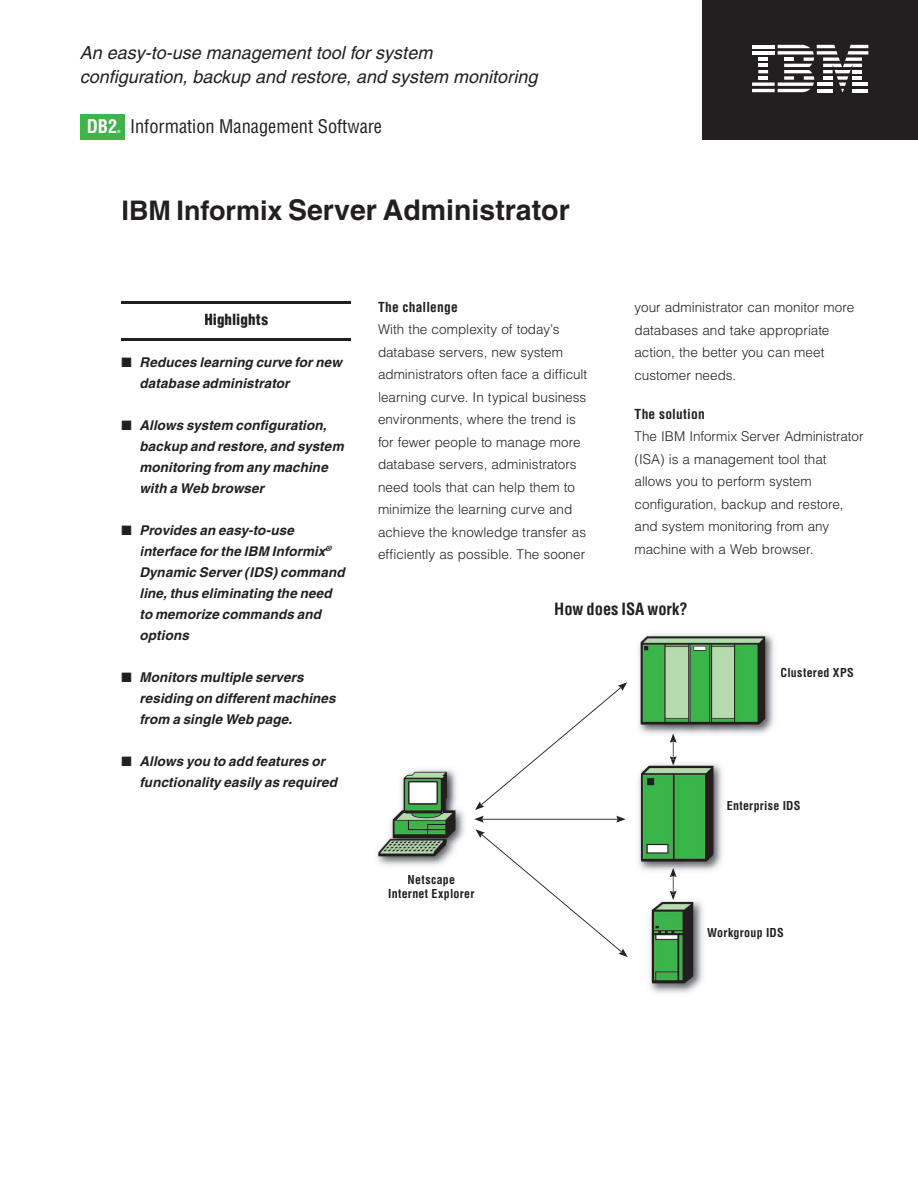
<style>
.page{position:relative;width:918px;height:1188px;background:#fff}
.page>*{position:absolute;margin:0;border:0;box-sizing:border-box;transform-origin:0 0}
.t1{font:700 28.5px "Helvetica";color:#231f20}
.t2{font:condensed 18.3px "Helvetica";color:#231f20}
.t3{font:700 condensed 18.3px "Helvetica";color:#fff}
.t4{font:italic 18px/24px "Helvetica";color:#231f20}
.t5{font:700 condensed 16.5px "Helvetica";color:#231f20}
.t6{font:900 condensed 15px "Helvetica";letter-spacing:.005em;color:#231f20}
.t7{font:300 13.5px/22.5px "IBM Helvetica";color:#231f20}
.t8{font:italic 700 13.5px/21px "Helvetica";letter-spacing:.01em;color:#231f20}
.t9{font:700 condensed 13.5px "Helvetica";letter-spacing:.015em;color:#231f20}
.t10{font:700 condensed 12px/13.5px "Helvetica";letter-spacing:.025em;color:#231f20;text-align:center}
.t11{font:700 condensed 4.2px "Helvetica";color:#fff}
.s1{font-size:27px}
</style>
<div class="page">
<div style="left:702px;top:0;width:216px;height:140px;background:#231f20"></div>
<hr style="left:752px;top:45px;width:23px;height:3px;background:#fff">
<hr style="left:752px;top:51px;width:23px;height:4px;background:#fff">
<svg style="left:758px;top:58px;width:10px;height:15px"></svg>
<hr style="left:758px;top:76px;width:10px;height:4px;background:#fff">
<hr style="left:752px;top:83px;width:23px;height:3px;background:#fff">
<svg style="left:778px;top:45px;width:90px;height:47px"></svg>
<hr style="left:817px;top:89px;width:16px;height:3px;background:#fff">
<hr style="left:752px;top:89px;width:23px;height:3px;background:#fff">
<div style="left:81px;top:114px;width:44px;height:26px;background:#40b34b"></div>
<hr style="left:122px;top:301px;width:229px;height:3px;background:#231f20">
<hr style="left:122px;top:338px;width:229px;height:3px;background:#231f20">
<img style="left:377px;top:768px;width:88px;height:98px">
<img style="left:638px;top:633px;width:137px;height:102px">
<img style="left:638px;top:763px;width:85px;height:108px">
<img style="left:649px;top:900px;width:54px;height:93px">
<svg style="left:670px;top:733px;width:7px;height:33px"></svg>
<svg style="left:670px;top:868px;width:7px;height:32px"></svg>
<svg style="left:474px;top:816px;width:152px;height:7px"></svg>
<svg style="left:475px;top:829px;width:153px;height:128px"></svg>
<svg style="left:475px;top:682px;width:152px;height:128px"></svg>
<h3 class="t4" style="left:80px;top:40px;width:459px">An easy-to-use management tool for system configuration, backup and restore, and system monitoring</h3>
<h2 class="t3" style="left:87px;top:116px;width:32px">DB2</h2>
<p class="t11" style="left:117px;top:129px;width:5px">®</p>
<h2 class="t2" style="left:130px;top:115px;width:254px">Information Management Software</h2>
<h1 class="t1" style="left:122px;top:192px;width:450px"><span class="s1">IBM Informix</span> Server Administrator</h1>
<p class="t6" style="left:204px;top:310px;width:65px">Highlights</p>
<p class="t8" style="left:140px;top:352px;width:204px">Reduces learning curve for new database administrator</p>
<p class="t8" style="left:140px;top:415px;width:206px">Allows system configuration, backup and restore, and system monitoring from any machine with a Web browser</p>
<p class="t8" style="left:140px;top:520px;width:207px">Provides an easy-to-use interface for the IBM Informix<sup>®<br></sup>Dynamic Server (IDS) command line, thus eliminating the need to memorize commands and options</p>
<p class="t8" style="left:140px;top:667px;width:198px">Monitors multiple servers residing on different machines from a single Web page.</p>
<p class="t8" style="left:140px;top:751px;width:199px">Allows you to add features or functionality easily as required</p>
<p class="t9" style="left:378px;top:299px;width:81px">The challenge</p>
<p class="t7" style="left:378px;top:318px;width:211px">With the complexity of today’s database servers, new system administrators often face a difficult learning curve. In typical business environments, where the trend is for fewer people to manage more database servers, administrators need tools that can help them to minimize the learning curve and achieve the knowledge transfer as efficiently as possible. The sooner</p>
<p class="t7" style="left:634px;top:296px;width:221px">your administrator can monitor more databases and take appropriate action, the better you can meet customer needs.</p>
<p class="t9" style="left:634px;top:405px;width:72px">The solution</p>
<p class="t7" style="left:634px;top:425px;width:231px">The IBM Informix Server Administrator (ISA) is a management tool that allows you to perform system configuration, backup and restore, and system monitoring from any machine with a Web browser.</p>
<p class="t10" style="left:388px;top:873px;width:88px">Netscape<br>Internet Explorer</p>
<p class="t5" style="left:554px;top:599px;width:135px">How does ISA work?</p>
<p class="t10" style="left:781px;top:665px;width:75px">Clustered XPS</p>
<p class="t10" style="left:727px;top:799px;width:75px">Enterprise IDS</p>
<p class="t10" style="left:707px;top:926px;width:78px">Workgroup IDS</p>
</div>
